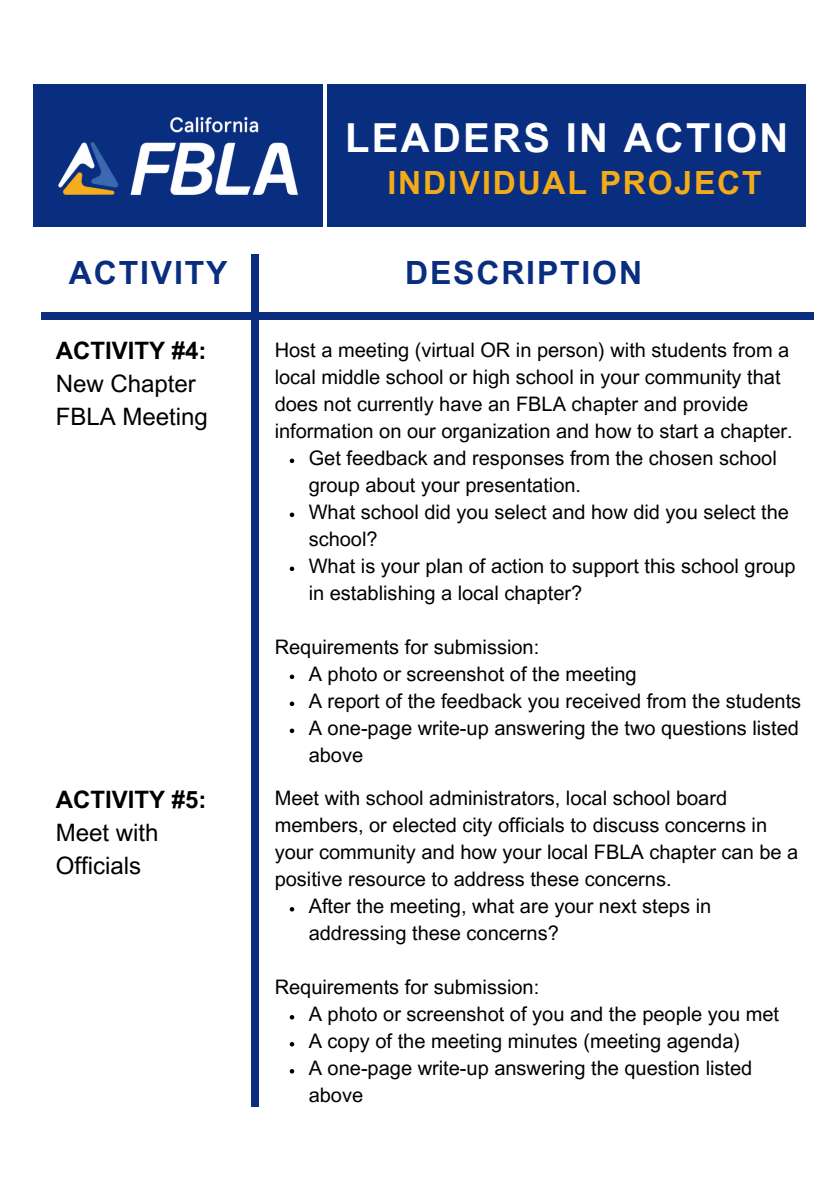
<style>
.page{position:relative;width:839px;height:1191px;background:#fff}
.page>*{position:absolute;margin:0;border:0;box-sizing:border-box;transform-origin:0 0}
.t1{font:700 40px "Arial MT Pro";letter-spacing:.055em;color:#fff}
.t2{font:700 32px "Arial MT Pro";letter-spacing:.055em;color:#0a2e7f}
.t3{font:700 32px "Arial MT Pro";letter-spacing:.055em;color:#f4ab19}
.t4{font:24px/33px "Arial MT Pro";color:#000}
.t5{font:700 24px "Arial MT Pro";color:#000}
.t6{font:20px/27px "Arial MT Pro";color:#000}
</style>
<div class="page">
<div style="left:34px;top:84px;width:289px;height:143px;background:#0a2e7f"></div>
<div style="left:328px;top:84px;width:477px;height:143px;background:#0a2e7f"></div>
<img style="left:58px;top:116px;width:240px;height:79px">
<div style="left:251px;top:255px;width:8px;height:852px;background:#0a2e7f"></div>
<div style="left:41px;top:313px;width:772px;height:7px;background:#0a2e7f"></div>
<svg style="left:290px;top:459px;width:4px;height:4px"></svg>
<svg style="left:290px;top:513px;width:4px;height:4px"></svg>
<svg style="left:290px;top:567px;width:4px;height:4px"></svg>
<svg style="left:290px;top:675px;width:4px;height:4px"></svg>
<svg style="left:290px;top:702px;width:4px;height:4px"></svg>
<svg style="left:290px;top:729px;width:4px;height:4px"></svg>
<svg style="left:290px;top:907px;width:4px;height:5px"></svg>
<svg style="left:290px;top:1015px;width:4px;height:5px"></svg>
<svg style="left:290px;top:1042px;width:4px;height:5px"></svg>
<svg style="left:290px;top:1069px;width:4px;height:5px"></svg>
<h1 class="t1" style="left:345px;top:123px;width:445px">LEADERS IN ACTION</h1>
<h2 class="t3" style="left:387px;top:171px;width:376px">INDIVIDUAL PROJECT</h2>
<h2 class="t2" style="left:69px;top:261px;width:160px">ACTIVITY</h2>
<h2 class="t2" style="left:405px;top:261px;width:238px">DESCRIPTION</h2>
<p class="t5" style="left:56px;top:342px;width:152px">ACTIVITY #4:</p>
<p class="t4" style="left:56px;top:370px;width:154px">New Chapter<br>FBLA Meeting</p>
<p class="t5" style="left:56px;top:790px;width:152px">ACTIVITY #5:</p>
<p class="t4" style="left:56px;top:819px;width:104px">Meet with<br>Officials</p>
<p class="t6" style="left:275px;top:339px;width:519px">Host a meeting (virtual OR in person) with students from a local middle school or high school in your community that does not currently have an FBLA chapter and provide information on our organization and how to start a chapter.</p>
<p class="t6" style="left:309px;top:447px;width:469px">Get feedback and responses from the chosen school group about your presentation.</p>
<p class="t6" style="left:309px;top:501px;width:482px">What school did you select and how did you select the school?</p>
<p class="t6" style="left:309px;top:555px;width:488px">What is your plan of action to support this school group in establishing a local chapter?</p>
<p class="t6" style="left:275px;top:636px;width:266px">Requirements for submission:</p>
<p class="t6" style="left:309px;top:663px;width:329px">A photo or screenshot of the meeting</p>
<p class="t6" style="left:309px;top:690px;width:494px">A report of the feedback you received from the students</p>
<p class="t6" style="left:309px;top:717px;width:492px">A one-page write-up answering the two questions listed above</p>
<p class="t6" style="left:275px;top:787px;width:525px">Meet with school administrators, local school board members, or elected city officials to discuss concerns in your community and how your local FBLA chapter can be a positive resource to address these concerns.</p>
<p class="t6" style="left:309px;top:895px;width:404px">After the meeting, what are your next steps in addressing these concerns?</p>
<p class="t6" style="left:275px;top:976px;width:266px">Requirements for submission:</p>
<p class="t6" style="left:309px;top:1003px;width:472px">A photo or screenshot of you and the people you met</p>
<p class="t6" style="left:309px;top:1030px;width:433px">A copy of the meeting minutes (meeting agenda)</p>
<p class="t6" style="left:309px;top:1057px;width:445px">A one-page write-up answering the question listed above</p>
</div>
